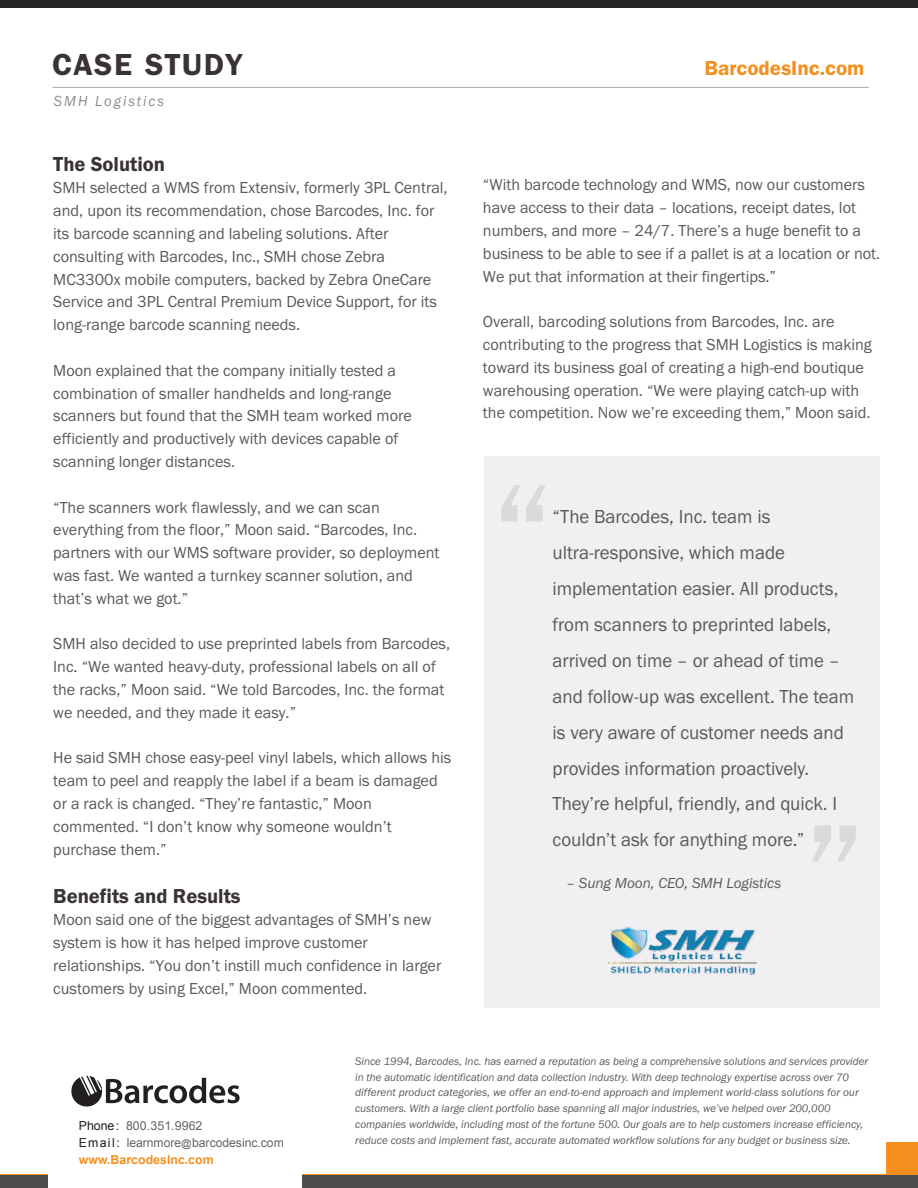
<style>
.page{position:relative;width:918px;height:1188px;background:#fff}
.page>*{position:absolute;margin:0;border:0;box-sizing:border-box;transform-origin:0 0}
.t1{font:169.05px "Franklin Gothic URW Boo";color:#dad9dc}
.t2{font:31.5px "Franklin Gothic URW Dem";letter-spacing:.05em;color:#393433}
.t3{font:21px "Franklin Gothic URW Dem";color:#393433}
.t4{font:21px "Franklin Gothic URW Dem";color:#f78f1e}
.t5{font:19.5px/36px "Franklin Gothic URW Boo";color:#58595b}
.t6{font:16.5px/22.8px "Franklin Gothic URW Boo";color:#58595b}
.t7{font:15px "Franklin Gothic URW Boo Ita";color:#58595b}
.t8{font:15px "Franklin Gothic URW Boo Ita";letter-spacing:.135em;color:#8a8c8e}
.t9{font:12.3px/17.2px "Arial";color:#636466}
.t10{font:11.25px/15.8px "Franklin Gothic URW Boo Ita";color:#58595b}
.s1{color:#231f20}
.s2{font-size:10.5px}
.s3{font-weight:700;color:#f78f1e}
</style>
<div class="page">
<svg style="left:0;top:1174px;width:918px;height:2px"></svg>
<div style="left:0;top:1176px;width:918px;height:12px;background:#4e4d4d"></div>
<div style="left:886px;top:1142px;width:32px;height:32px;background:#f78f1e"></div>
<div style="left:49px;top:1060px;width:253px;height:128px;background:#fff"></div>
<svg style="left:71px;top:1076px;width:169px;height:31px"></svg>
<div style="left:484px;top:456px;width:395px;height:552px;background:#f1eff2"></div>
<hr style="left:52px;top:87px;width:817px;height:1px;background:#a7a9ac">
<div style="left:0;top:0;width:918px;height:7px;background:#282727"></div>
<img style="left:607px;top:926px;width:151px;height:49px">
<h2 class="t2" style="left:52px;top:45px;width:192px">CASE STUDY</h2>
<p class="t4" style="left:704px;top:55px;width:162px">BarcodesInc.com</p>
<p class="t8" style="left:54px;top:92px;width:112px">SMH Logistics</p>
<p class="t3" style="left:53px;top:151px;width:113px">The Solution</p>
<p class="t6" style="left:53px;top:176px;width:396px">SMH selected a WMS from Extensiv, formerly 3PL Central, and, upon its recommendation, chose Barcodes, Inc. for its barcode scanning and labeling solutions. After consulting with Barcodes, Inc., SMH chose Zebra MC3300x mobile computers, backed by Zebra OneCare Service and 3PL Central Premium Device Support, for its long-range barcode scanning needs.</p>
<p class="t6" style="left:53px;top:359px;width:360px">Moon explained that the company initially tested a combination of smaller handhelds and long-range scanners but found that the SMH team worked more efficiently and productively with devices capable of scanning longer distances.</p>
<p class="t6" style="left:53px;top:495px;width:388px">“The scanners work flawlessly, and we can scan everything from the floor,” Moon said. “Barcodes, Inc. partners with our WMS software provider, so deployment was fast. We wanted a turnkey scanner solution, and that’s what we got.”</p>
<p class="t6" style="left:53px;top:632px;width:398px">SMH also decided to use preprinted labels from Barcodes, Inc. “We wanted heavy-duty, professional labels on all of the racks,” Moon said. “We told Barcodes, Inc. the format we needed, and they made it easy.”</p>
<p class="t6" style="left:53px;top:746px;width:400px">He said SMH chose easy-peel vinyl labels, which allows his team to peel and reapply the label if a beam is damaged or a rack is changed. “They’re fantastic,” Moon commented. “I don’t know why someone wouldn’t purchase them.”</p>
<p class="t3" style="left:53px;top:883px;width:189px">Benefits and Results</p>
<p class="t6" style="left:53px;top:908px;width:390px">Moon said one of the biggest advantages of SMH’s new system is how it has helped improve customer relationships. “You don’t instill much confidence in larger customers by using Excel,” Moon commented.</p>
<p class="t6" style="left:483px;top:173px;width:399px">“With barcode technology and WMS, now our customers have access to their data – locations, receipt dates, lot numbers, and more – 24/7. There’s a huge benefit to a business to be able to see if a pallet is at a location or not.<br>We put that information at their fingertips.”</p>
<p class="t6" style="left:483px;top:310px;width:390px">Overall, barcoding solutions from Barcodes, Inc. are contributing to the progress that SMH Logistics is making toward its business goal of creating a high-end boutique warehousing operation. “We were playing catch-up with the competition. Now we’re exceeding them,” Moon said.</p>
<h1 class="t1" style="left:489px;top:437px;width:69px">“</h1>
<p class="t5" style="left:553px;top:498px;width:303px">“The Barcodes, Inc. team is ultra-responsive, which made implementation easier. All products, from scanners to preprinted labels, arrived on time – or ahead of time – and follow-up was excellent. The team is very aware of customer needs and provides information proactively.<br>They’re helpful, friendly, and quick. I couldn’t ask for anything more.”</p>
<h1 class="t1" style="left:868px;top:910px;width:69px;rotate:-180deg">“</h1>
<p class="t7" style="left:566px;top:874px;width:217px">– Sung Moon, CEO, SMH Logistics</p>
<p class="t9" style="left:79px;top:1117px;width:207px"><span class="s1">Phone:</span> 800.351.9962<br><span class="s1">Emai l :</span> learnmore<span class="s2">@</span>barcodesinc.com <span class="s3">www.BarcodesInc.com</span></p>
<p class="t10" style="left:355px;top:1053px;width:514px">Since 1994, Barcodes, Inc. has earned a reputation as being a comprehensive solutions and services provider in the automatic identification and data collection industry. With deep technology expertise across over 70 different product categories, we offer an end-to-end approach and implement world-class solutions for our customers. With a large client portfolio base spanning all major industries, we’ve helped over 200,000 companies worldwide, including most of the fortune 500. Our goals are to help customers increase efficiency, reduce costs and implement fast, accurate automated workflow solutions for any budget or business size.</p>
</div>
